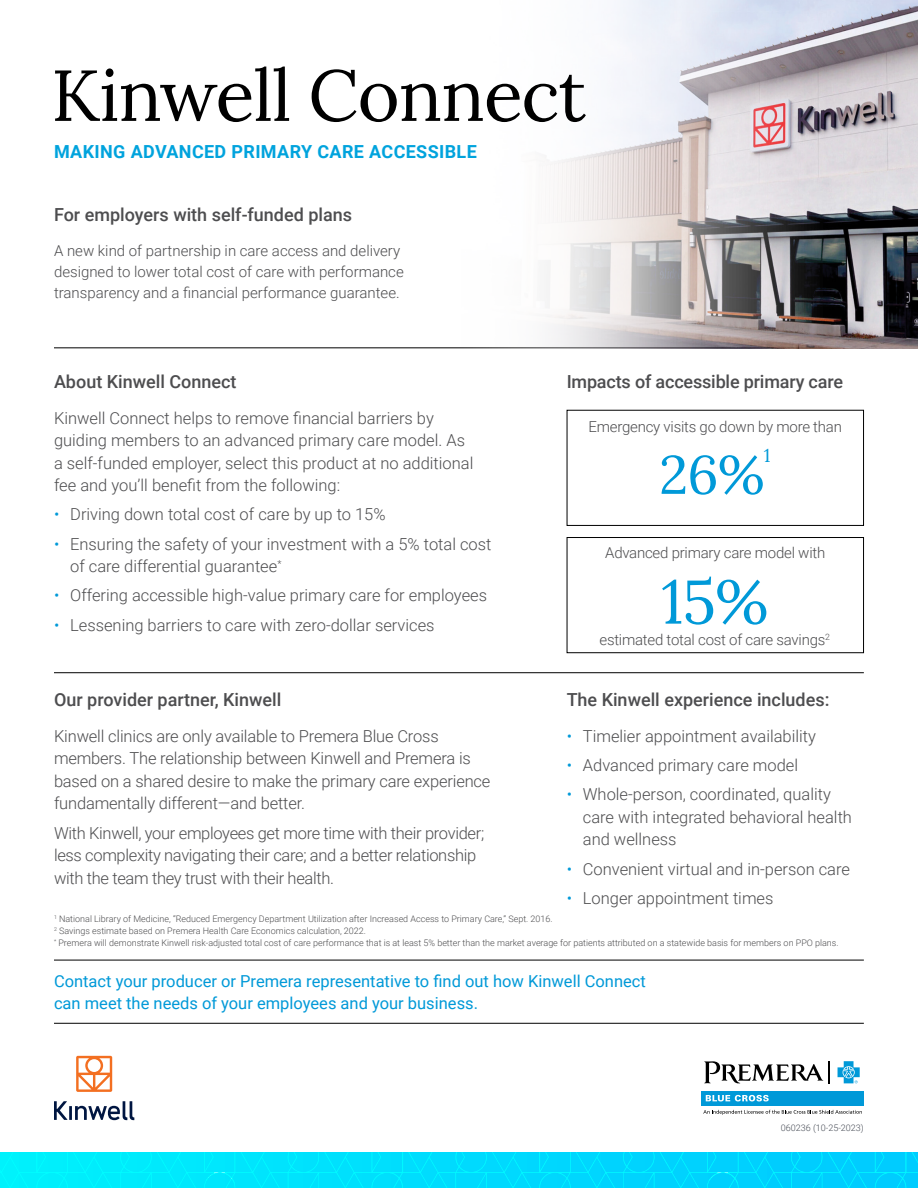
<style>
.page{position:relative;width:918px;height:1188px;background:#fff}
.page>*{position:absolute;margin:0;border:0;box-sizing:border-box;transform-origin:0 0}
.t1{font:72px "Lora";letter-spacing:-.015em;color:#000}
.t2{font:61.5px "Lora";color:#0099d8}
.t3{font:54px "Lora";color:#0099d8}
.t4{font:18.3px "Lora";color:#0099d8}
.t5{font:500 18px "Roboto";color:#4d4d4f}
.t6{font:700 18px "Roboto";letter-spacing:.02em;color:#00a3dd}
.t7{font:300 16.5px/22.5px "Roboto";color:#4d4d4f}
.t8{font:300 16.5px/22.5px "Roboto";letter-spacing:-.02em;color:#4d4d4f}
.t9{font:16.5px/22.5px "Roboto";color:#0099d8}
.t10{font:300 15px/21px "Roboto";color:#4d4d4f}
.t11{font:300 9px/12px "Roboto";color:#4d4d4f}
.t12{font:300 9px "Roboto";color:#474c55}
.t13{font:300 8.7px "Roboto";color:#4d4d4f}
.s1{color:#0099d8}
</style>
<div class="page">
<div style="left:567px;top:410px;width:297px;height:116px;border:1px solid #000"></div>
<div style="left:567px;top:537px;width:297px;height:116px;border:1px solid #000"></div>
<hr style="left:54px;top:347px;width:810px;height:1px;background:#000">
<img style="left:279px;top:0;width:639px;height:348px">
<hr style="left:54px;top:672px;width:810px;height:1px;background:#000">
<hr style="left:54px;top:1023px;width:810px;height:1px;background:#000">
<hr style="left:54px;top:960px;width:810px;height:1px;background:#000">
<hr style="left:828px;top:1061px;width:2px;height:22px;background:#000">
<div style="left:701px;top:1091px;width:163px;height:15px;background:#0099d8"></div>
<svg style="left:706px;top:1095px;width:63px;height:6px"></svg>
<svg style="left:704px;top:1061px;width:119px;height:22px"></svg>
<svg style="left:838px;top:1061px;width:22px;height:22px"></svg>
<svg style="left:703px;top:1110px;width:159px;height:5px"></svg>
<svg style="left:0;top:1152px;width:918px;height:36px;background:#00defd"></svg>
<svg style="left:75px;top:1101px;width:59px;height:19px"></svg>
<hr style="left:69px;top:1106px;width:3px;height:14px;background:#001641">
<svg style="left:54px;top:1101px;width:14px;height:19px"></svg>
<svg style="left:76px;top:1056px;width:36px;height:36px"></svg>
<h1 class="t1" style="left:51px;top:41px;width:537px">Kinwell Connect</h1>
<p class="t6" style="left:54px;top:139px;width:424px">MAKING ADVANCED PRIMARY CARE ACCESSIBLE</p>
<p class="t5" style="left:54px;top:202px;width:300px">For employers with self-funded plans</p>
<p class="t10" style="left:54px;top:239px;width:351px">A new kind of partnership in care access and delivery designed to lower total cost of care with performance transparency and a financial performance guarantee.</p>
<p class="t5" style="left:54px;top:369px;width:184px">About Kinwell Connect</p>
<p class="t7" style="left:54px;top:406px;width:421px">Kinwell Connect helps to remove financial barriers by guiding members to an advanced primary care model. As a self-funded employer, select this product at no additional fee and you’ll benefit from the following:</p>
<p class="t7" style="left:54px;top:503px;width:333px"><span class="s1">•</span> Driving down total cost of care by up to 15%</p>
<p class="t7" style="left:70px;top:532px;width:423px;text-indent:-16px"><span class="s1">•</span> Ensuring the safety of your investment with a 5% total cost of care differential guarantee<sup>*</sup></p>
<p class="t7" style="left:54px;top:584px;width:435px"><span class="s1">•</span> Offering accessible high-value primary care for employees</p>
<p class="t7" style="left:54px;top:613px;width:382px"><span class="s1">•</span> Lessening barriers to care with zero-dollar services</p>
<p class="t5" style="left:567px;top:369px;width:278px">Impacts of accessible primary care</p>
<p class="t10" style="left:589px;top:416px;width:255px">Emergency visits go down by more than</p>
<h3 class="t3" style="left:659px;top:434px;width:107px">26%</h3>
<p class="t4" style="left:764px;top:442px;width:8px">1</p>
<p class="t10" style="left:605px;top:541px;width:222px">Advanced primary care model with</p>
<h2 class="t2" style="left:661px;top:555px;width:109px">15%</h2>
<p class="t10" style="left:599px;top:628px;width:227px">estimated total cost of care savings</p>
<p class="t13" style="left:825px;top:630px;width:6px">2</p>
<p class="t5" style="left:54px;top:687px;width:229px">Our provider partner, Kinwell</p>
<p class="t7" style="left:54px;top:724px;width:438px">Kinwell clinics are only available to Premera Blue Cross members. The relationship between Kinwell and Premera is based on a shared desire to make the primary care experience fundamentally different—and better.</p>
<p class="t8" style="left:54px;top:821px;width:432px">With Kinwell, your employees get more time with their provider; less complexity navigating their care; and a better relationship with the team they trust with their health.</p>
<p class="t11" style="left:54px;top:912px;width:786px"><sup>1</sup> National Library of Medicine, “Reduced Emergency Department Utilization after Increased Access to Primary Care,” Sept. 2016.<br><sup>2</sup> Savings estimate based on Premera Health Care Economics calculation, 2022.<br><sup>*</sup> Premera will demonstrate Kinwell risk-adjusted total cost of care performance that is at least 5% better than the market average for patients attributed on a statewide basis for members on PPO plans.</p>
<p class="t9" style="left:54px;top:969px;width:593px">Contact your producer or Premera representative to find out how Kinwell Connect can meet the needs of your employees and your business.</p>
<p class="t5" style="left:567px;top:687px;width:264px">The Kinwell experience includes:</p>
<p class="t7" style="left:567px;top:724px;width:251px"><span class="s1">•</span> Timelier appointment availability</p>
<p class="t7" style="left:567px;top:753px;width:233px"><span class="s1">•</span> Advanced primary care model</p>
<p class="t7" style="left:583px;top:783px;width:271px;text-indent:-16px"><span class="s1">•</span> Whole-person, coordinated, quality care with integrated behavioral health and wellness</p>
<p class="t7" style="left:567px;top:857px;width:285px"><span class="s1">•</span> Convenient virtual and in-person care</p>
<p class="t7" style="left:567px;top:886px;width:208px"><span class="s1">•</span> Longer appointment times</p>
<p class="t12" style="left:781px;top:1121px;width:84px">060236 (10-25-2023)</p>
</div>
